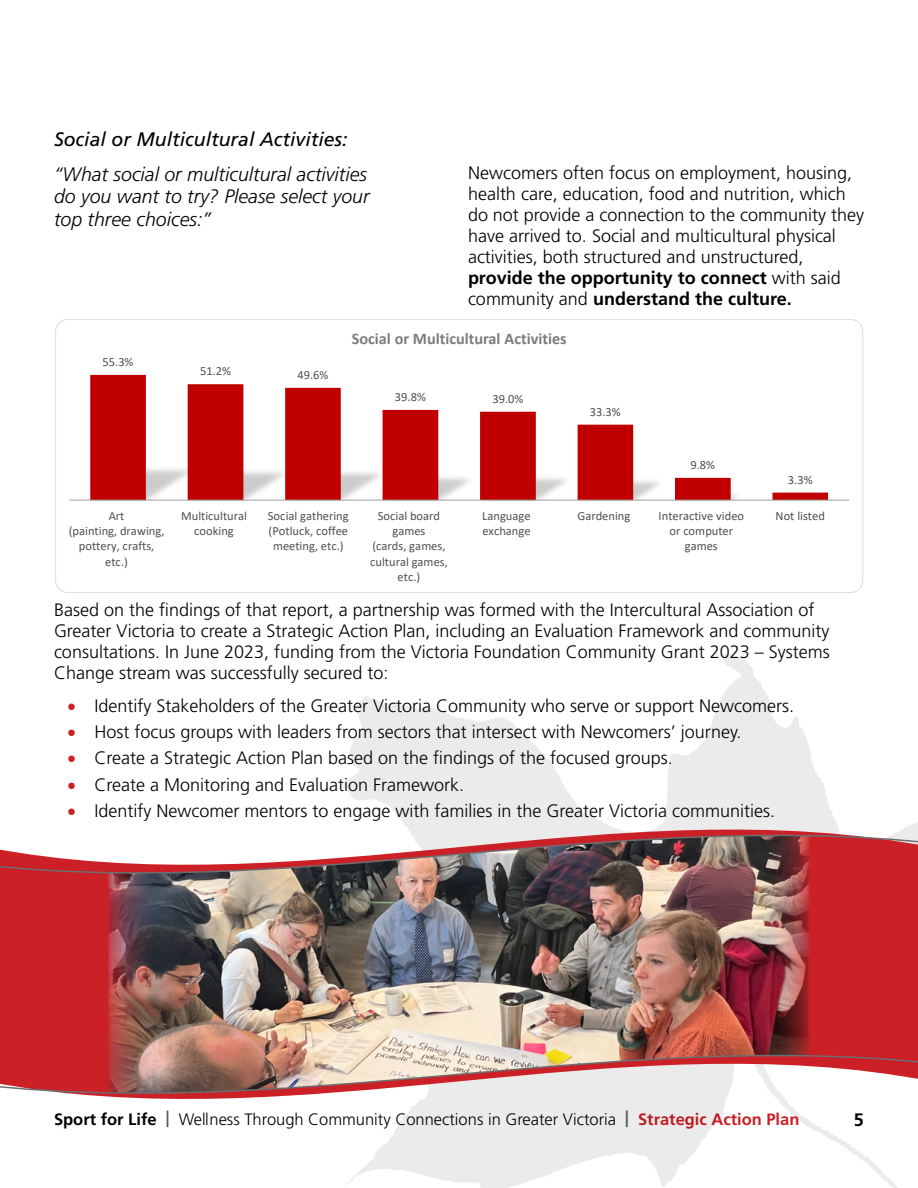
<style>
.page{position:relative;width:918px;height:1188px;background:#fff}
.page>*{position:absolute;margin:0;border:0;box-sizing:border-box;transform-origin:0 0}
.t1{font:italic 300 19.5px/22.5px "Frutiger LT Std";color:#000}
.t2{font:italic 19.5px "Frutiger LT Std";color:#000}
.t3{font:300 18px/21px "Frutiger LT Std";color:#000}
.t4{font:700 18px "Frutiger LT Std";color:#000}
.t5{font:300 16.5px "Frutiger LT Std";color:#000}
.t6{font:700 16.2px "Calibri";color:#7c7d80}
.t7{font:12.45px/15.3px "Calibri";color:#4f5052;text-align:center}
.s1{font-weight:700}
.s2{color:#cc2027}
.s3{font-weight:700;color:#5a5b5d}
.s4{font-weight:700;color:#cc2027}
</style>
<div class="page">
<svg style="left:344px;top:654px;width:554px;height:534px"></svg>
<svg style="left:90px;top:375px;width:738px;height:125px"></svg>
<hr style="left:69px;top:500px;width:780px;height:1px;background:#9ea0a2">
<img style="left:0;top:789px;width:918px;height:350px">
<p class="t2" style="left:54px;top:128px;width:295px">Social or Multicultural Activities:</p>
<p class="t1" style="left:54px;top:163px;width:317px">“What social or multicultural activities do you want to try? Please select your top three choices:”</p>
<p class="t3" style="left:468px;top:163px;width:398px">Newcomers often focus on employment, housing, health care, education, food and nutrition, which do not provide a connection to the community they have arrived to. Social and multicultural physical activities, both structured and unstructured, <span class="s1">provide the opportunity to connect</span> with said community and <span class="s1">understand the culture.</span></p>
<p class="t7" style="left:103px;top:354px;width:33px">55.3%</p>
<p class="t7" style="left:200px;top:363px;width:33px">51.2%</p>
<p class="t7" style="left:297px;top:367px;width:33px">49.6%</p>
<p class="t6" style="left:352px;top:327px;width:216px">Social or Multicultural Activities</p>
<p class="t7" style="left:395px;top:389px;width:33px">39.8%</p>
<p class="t7" style="left:492px;top:391px;width:33px">39.0%</p>
<p class="t7" style="left:590px;top:404px;width:33px">33.3%</p>
<p class="t7" style="left:690px;top:457px;width:26px">9.8%</p>
<p class="t7" style="left:788px;top:471px;width:26px">3.3%</p>
<p class="t7" style="left:69px;top:508px;width:97px">Art<br>(painting, drawing, pottery, crafts, etc.)</p>
<p class="t7" style="left:181px;top:508px;width:67px">Multicultural cooking</p>
<p class="t7" style="left:268px;top:508px;width:82px">Social gathering (Potluck, coffee meeting, etc.)</p>
<p class="t7" style="left:370px;top:508px;width:79px">Social board games<br>(cards, games, cultural games, etc.)</p>
<p class="t7" style="left:482px;top:508px;width:50px;text-align:left">Language exchange</p>
<p class="t7" style="left:577px;top:508px;width:55px">Gardening</p>
<p class="t7" style="left:659px;top:508px;width:87px">Interactive video or computer games</p>
<p class="t7" style="left:776px;top:508px;width:51px">Not listed</p>
<p class="t3" style="left:54px;top:599px;width:777px">Based on the findings of that report, a partnership was formed with the Intercultural Association of Greater Victoria to create a Strategic Action Plan, including an Evaluation Framework and community consultations. In June 2023, funding from the Victoria Foundation Community Grant 2023 – Systems Change stream was successfully secured to:</p>
<p class="t3" style="left:68px;top:695px;width:725px"><span class="s2">•</span> Identify Stakeholders of the Greater Victoria Community who serve or support Newcomers.</p>
<p class="t3" style="left:68px;top:722px;width:672px"><span class="s2">•</span> Host focus groups with leaders from sectors that intersect with Newcomers’ journey.</p>
<p class="t3" style="left:68px;top:748px;width:603px"><span class="s2">•</span> Create a Strategic Action Plan based on the findings of the focused groups.</p>
<p class="t3" style="left:68px;top:774px;width:395px"><span class="s2">•</span> Create a Monitoring and Evaluation Framework.</p>
<p class="t3" style="left:68px;top:801px;width:706px"><span class="s2">•</span> Identify Newcomer mentors to engage with families in the Greater Victoria communities.</p>
<p class="t5" style="left:54px;top:1110px;width:747px"><span class="s1">Sport for Life</span> <span class="s3">|</span> Wellness Through Community Connections in Greater Victoria <span class="s3">|</span> <span class="s4">Strategic Action Plan</span></p>
<p class="t4" style="left:854px;top:1109px;width:12px">5</p>
</div>
